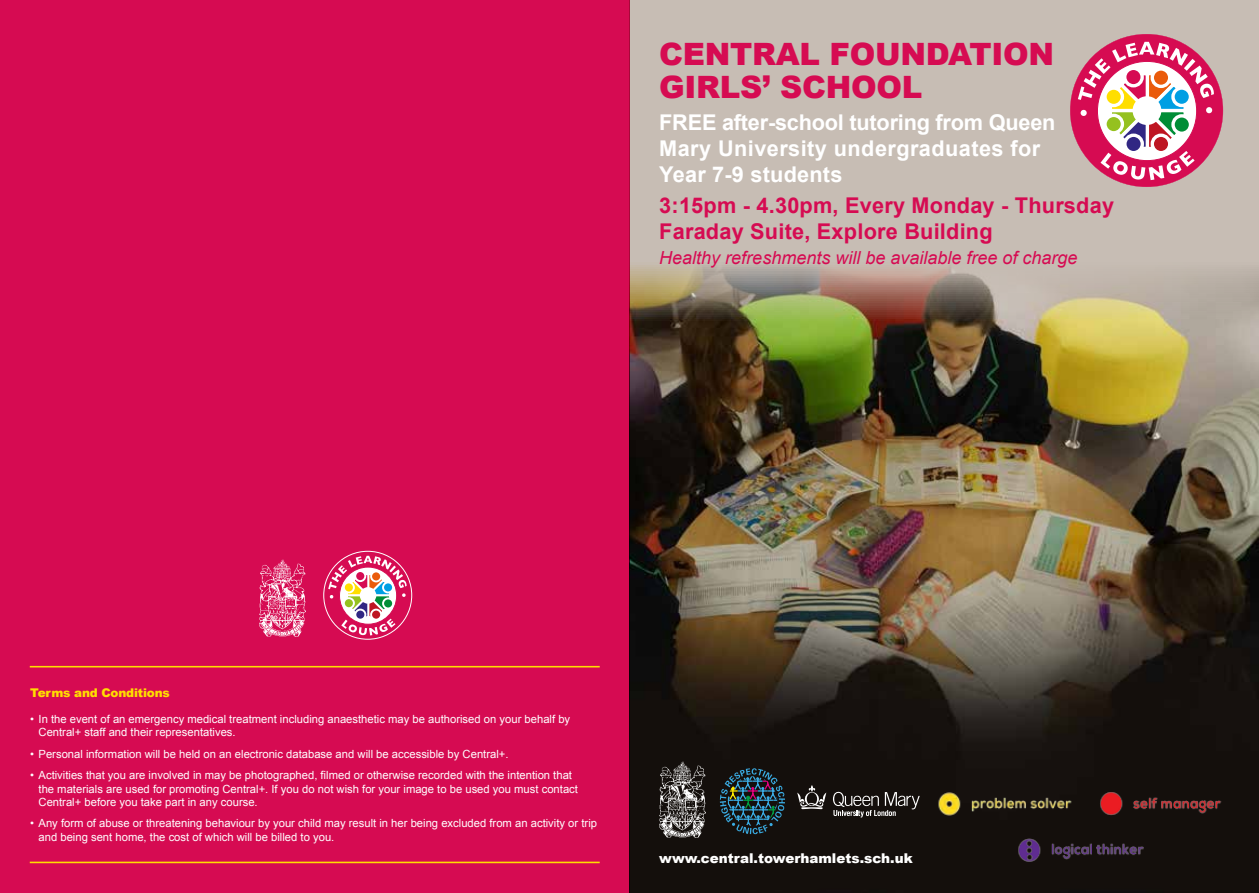
<style>
.page{position:relative;width:1259px;height:893px;background:#fff}
.page>*{position:absolute;margin:0;border:0;box-sizing:border-box;transform-origin:0 0}
.t1{font:900 30.75px/33.2px "Arial";letter-spacing:-.01em;color:#d60b52}
.t2{font:700 21.75px/26.1px "Arial";letter-spacing:.01em;color:#fff}
.t3{font:700 21.75px/26.1px "Arial";letter-spacing:.01em;color:#d60b52}
.t4{font:italic 18px "Arial";color:#d60b52}
.t5{font:900 13.5px "Arial";color:#fff}
.t6{font:900 12px "Arial";letter-spacing:-.015em;color:#ffde00}
.t7{font:11.25px/13.5px "Arial";color:#fff}
</style>
<div class="page">
<div style="left:0;top:0;width:629px;height:893px;background:#d60b52"></div>
<div style="left:629px;top:0;width:630px;height:893px;background:#c7bdb4"></div>
<img style="left:629px;top:250px;width:630px;height:643px">
<img style="left:659px;top:761px;width:46px;height:76px">
<svg style="left:1070px;top:34px;width:153px;height:153px"></svg>
<svg style="left:1173px;top:116px;width:17px;height:17px"></svg>
<div style="left:1171px;top:114px;width:21px;height:21px;border:3px solid #fff;border-radius:50%"></div>
<svg style="left:1173px;top:88px;width:17px;height:17px"></svg>
<div style="left:1171px;top:86px;width:21px;height:21px;border:3px solid #fff;border-radius:50%"></div>
<svg style="left:1152px;top:69px;width:17px;height:17px"></svg>
<div style="left:1150px;top:67px;width:21px;height:21px;border:3px solid #fff;border-radius:50%"></div>
<div style="left:1124px;top:68px;width:18px;height:18px;background:#d60b52;border-radius:50%"></div>
<div style="left:1123px;top:67px;width:20px;height:20px;border:3px solid #fff;border-radius:50%"></div>
<svg style="left:1105px;top:88px;width:17px;height:18px"></svg>
<div style="left:1103px;top:86px;width:21px;height:21px;border:3px solid #fff;border-radius:50%"></div>
<svg style="left:1105px;top:115px;width:17px;height:18px"></svg>
<div style="left:1103px;top:114px;width:21px;height:20px;border:3px solid #fff;border-radius:50%"></div>
<svg style="left:1124px;top:135px;width:18px;height:18px"></svg>
<div style="left:1123px;top:134px;width:21px;height:20px;border:3px solid #fff;border-radius:50%"></div>
<div style="left:1152px;top:135px;width:17px;height:18px;background:#be1622;border-radius:50%"></div>
<div style="left:1150px;top:134px;width:21px;height:20px;border:3px solid #fff;border-radius:50%"></div>
<div style="left:1134px;top:98px;width:25px;height:25px;background:#fff;border-radius:50%"></div>
<div style="left:1132px;top:96px;width:29px;height:29px;border:3px solid #fff;border-radius:50%"></div>
<img style="left:1092px;top:791px;width:150px;height:26px">
<img style="left:930px;top:791px;width:150px;height:26px">
<img style="left:1010px;top:836px;width:150px;height:27px">
<svg style="left:797px;top:785px;width:29px;height:24px"></svg>
<svg style="left:832px;top:791px;width:87px;height:26px;background:#45413f"></svg>
<svg style="left:720px;top:768px;width:65px;height:66px;background:#223a44"></svg>
<hr style="left:30px;top:666px;width:570px;height:1px;background:#ffde00">
<hr style="left:30px;top:862px;width:570px;height:1px;background:#ffde00">
<img style="left:259px;top:560px;width:47px;height:76px">
<svg style="left:324px;top:551px;width:88px;height:88px"></svg>
<div style="left:383px;top:598px;width:10px;height:10px;background:#008d36;border-radius:50%"></div>
<div style="left:382px;top:597px;width:12px;height:12px;border:2px solid #fff;border-radius:50%"></div>
<div style="left:383px;top:582px;width:10px;height:10px;background:#009fe3;border-radius:50%"></div>
<div style="left:382px;top:581px;width:12px;height:12px;border:2px solid #fff;border-radius:50%"></div>
<div style="left:371px;top:571px;width:10px;height:10px;background:#ea5b0b;border-radius:50%"></div>
<div style="left:370px;top:570px;width:12px;height:12px;border:2px solid #fff;border-radius:50%"></div>
<div style="left:355px;top:571px;width:10px;height:10px;background:#d60b52;border-radius:50%"></div>
<div style="left:354px;top:570px;width:12px;height:12px;border:2px solid #fff;border-radius:50%"></div>
<div style="left:344px;top:582px;width:10px;height:10px;background:#ffde00;border-radius:50%"></div>
<div style="left:343px;top:581px;width:12px;height:12px;border:2px solid #fff;border-radius:50%"></div>
<div style="left:344px;top:598px;width:10px;height:10px;background:#95c11f;border-radius:50%"></div>
<div style="left:343px;top:597px;width:12px;height:12px;border:2px solid #fff;border-radius:50%"></div>
<div style="left:355px;top:610px;width:10px;height:10px;background:#312783;border-radius:50%"></div>
<div style="left:354px;top:609px;width:12px;height:12px;border:2px solid #fff;border-radius:50%"></div>
<div style="left:371px;top:610px;width:10px;height:10px;background:#be1622;border-radius:50%"></div>
<div style="left:370px;top:609px;width:12px;height:12px;border:2px solid #fff;border-radius:50%"></div>
<div style="left:361px;top:588px;width:14px;height:15px;background:#fff;border-radius:50%"></div>
<div style="left:360px;top:587px;width:16px;height:17px;border:2px solid #fff;border-radius:50%"></div>
<h1 class="t1" style="left:659px;top:36px;width:396px">CENTRAL FOUNDATION<br>GIRLS’ SCHOOL</h1>
<h2 class="t2" style="left:659px;top:110px;width:398px">FREE after-school tutoring from Queen<br>Mary University undergraduates for<br>Year 7-9 students</h2>
<h2 class="t3" style="left:659px;top:193px;width:456px">3:15pm - 4.30pm, Every Monday - Thursday<br>Faraday Suite, Explore Building</h2>
<h3 class="t4" style="left:659px;top:246px;width:420px">Healthy refreshments will be available free of charge</h3>
<p class="t6" style="left:30px;top:684px;width:141px">Terms and Conditions</p>
<p class="t7" style="left:39px;top:712px;width:533px;text-indent:-9px">• In the event of an emergency medical treatment including anaesthetic may be authorised on your behalf by<br>Central+ staff and their representatives.</p>
<p class="t7" style="left:30px;top:747px;width:480px">• Personal information will be held on an electronic database and will be accessible by Central+.</p>
<p class="t7" style="left:39px;top:768px;width:541px;text-indent:-9px">• Activities that you are involved in may be photographed, filmed or otherwise recorded with the intention that the materials are used for promoting Central+. If you do not wish for your image to be used you must contact<br>Central+ before you take part in any course.</p>
<p class="t7" style="left:39px;top:817px;width:560px;text-indent:-9px">• Any form of abuse or threatening behaviour by your child may result in her being excluded from an activity or trip and being sent home, the cost of which will be billed to you.</p>
<p class="t5" style="left:659px;top:849px;width:255px">www.central.towerhamlets.sch.uk</p>
</div>
